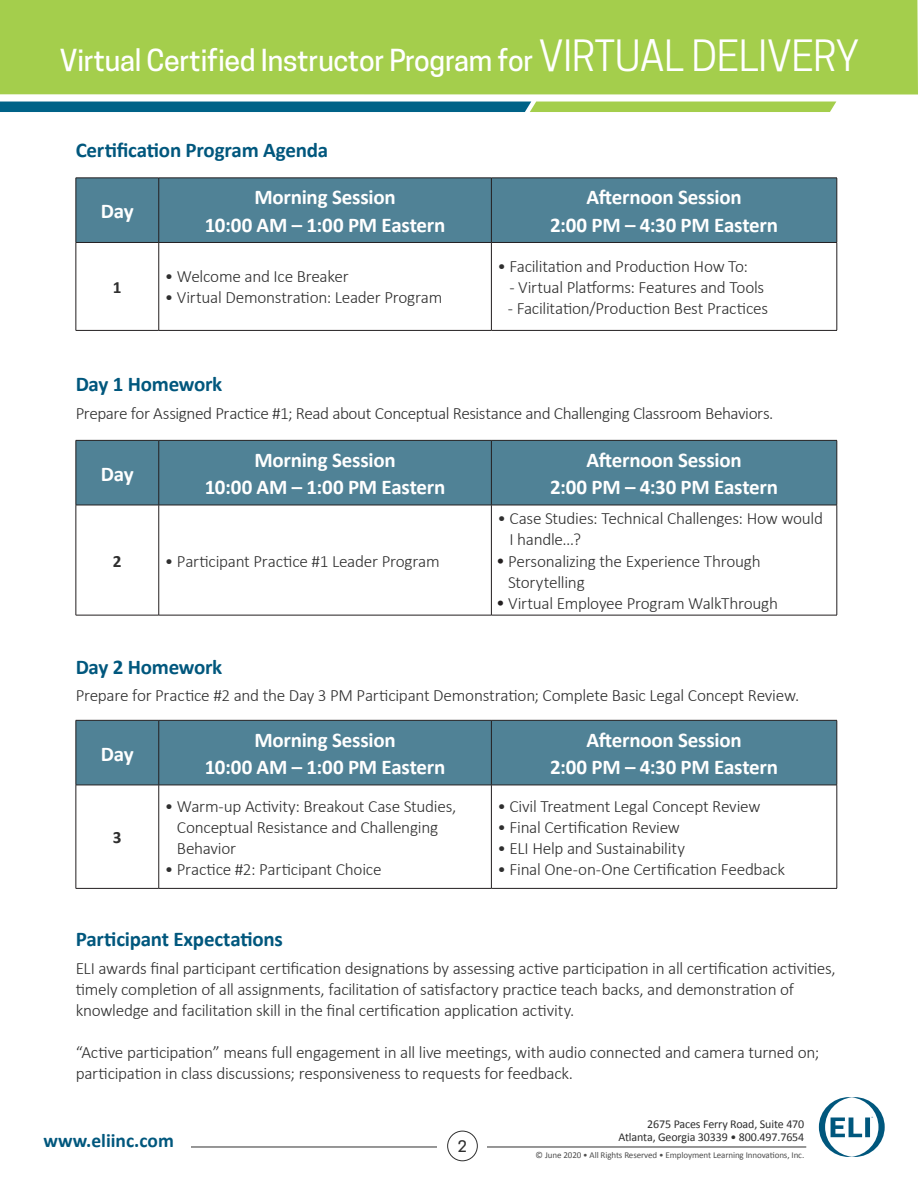
<style>
.page{position:relative;width:918px;height:1188px;background:#fff}
.page>*{position:absolute;margin:0;border:0;box-sizing:border-box;transform-origin:0 0}
.t1{font:500 28.5px "Cooper Hewitt";letter-spacing:-.01em;color:#fff}
.t2{font:700 21px "Calibri";letter-spacing:-.01em;color:#fff}
.t3{font:700 21px "Calibri";letter-spacing:-.01em;color:#00577d}
.t4{font:700 19.5px "Calibri";color:#00577d}
.t5{font:300 17.25px/21px "Calibri";letter-spacing:-.015em;color:#2f2f2f}
.t6{font:700 17.25px "Calibri";color:#2f2f2f}
.t7{font:500 15px "Cooper Hewitt";color:#2f2f2f}
.t8{font:12px "Calibri";letter-spacing:-.01em;color:#2f2f2f}
.t9{font:9px "Calibri";letter-spacing:-.01em;color:#4e4e4e}
.t10{font:3.3px "Calibri";color:#00577d}
.s1{font-weight:400;font-size:40.5px}
.s2{font-family:"Times";font-weight:400;font-size:18px;color:#231f20}
</style>
<div class="page">
<hr style="left:144px;top:1147px;width:662px;height:1px;background:#2f2f2f">
<svg style="left:819px;top:1097px;width:66px;height:60px"></svg>
<div style="left:44px;top:1133px;width:147px;height:27px;background:#fff"></div>
<div style="left:437px;top:1142px;width:50px;height:11px;background:#fff"></div>
<div style="left:447px;top:1131px;width:31px;height:30px;border:1px solid #2f2f2f;border-radius:50%"></div>
<div style="left:0;top:0;width:918px;height:94px;background:#a4ce4c"></div>
<div style="left:77px;top:179px;width:760px;height:63px;background:#508296"></div>
<hr style="left:76px;top:243px;width:1px;height:87px;background:#231f20">
<hr style="left:159px;top:243px;width:1px;height:87px;background:#231f20">
<hr style="left:491px;top:243px;width:1px;height:87px;background:#231f20">
<hr style="left:837px;top:243px;width:1px;height:87px;background:#231f20">
<hr style="left:76px;top:330px;width:83px;height:1px;background:#231f20">
<hr style="left:159px;top:330px;width:332px;height:1px;background:#231f20">
<hr style="left:491px;top:330px;width:346px;height:1px;background:#231f20">
<hr style="left:76px;top:178px;width:83px;height:1px;background:#231f20">
<hr style="left:76px;top:178px;width:1px;height:64px;background:#231f20">
<hr style="left:159px;top:178px;width:332px;height:1px;background:#231f20">
<hr style="left:159px;top:178px;width:1px;height:64px;background:#231f20">
<hr style="left:491px;top:178px;width:346px;height:1px;background:#231f20">
<hr style="left:491px;top:178px;width:1px;height:64px;background:#231f20">
<hr style="left:837px;top:178px;width:1px;height:64px;background:#231f20">
<hr style="left:76px;top:242px;width:83px;height:1px;background:#231f20">
<hr style="left:159px;top:242px;width:332px;height:1px;background:#231f20">
<hr style="left:491px;top:242px;width:346px;height:1px;background:#231f20">
<div style="left:77px;top:721px;width:760px;height:64px;background:#508296"></div>
<hr style="left:76px;top:785px;width:1px;height:103px;background:#231f20">
<hr style="left:159px;top:785px;width:1px;height:103px;background:#231f20">
<hr style="left:491px;top:785px;width:1px;height:103px;background:#231f20">
<hr style="left:837px;top:785px;width:1px;height:103px;background:#231f20">
<hr style="left:76px;top:888px;width:83px;height:1px;background:#231f20">
<hr style="left:159px;top:888px;width:332px;height:1px;background:#231f20">
<hr style="left:491px;top:888px;width:346px;height:1px;background:#231f20">
<hr style="left:76px;top:720px;width:83px;height:1px;background:#231f20">
<hr style="left:76px;top:721px;width:1px;height:64px;background:#231f20">
<hr style="left:159px;top:720px;width:332px;height:1px;background:#231f20">
<hr style="left:159px;top:721px;width:1px;height:64px;background:#231f20">
<hr style="left:491px;top:720px;width:346px;height:1px;background:#231f20">
<hr style="left:491px;top:721px;width:1px;height:64px;background:#231f20">
<hr style="left:837px;top:721px;width:1px;height:64px;background:#231f20">
<hr style="left:76px;top:785px;width:83px;height:1px;background:#231f20">
<hr style="left:159px;top:785px;width:332px;height:1px;background:#231f20">
<hr style="left:491px;top:785px;width:346px;height:1px;background:#231f20">
<div style="left:77px;top:441px;width:760px;height:64px;background:#508296"></div>
<hr style="left:76px;top:505px;width:1px;height:110px;background:#231f20">
<hr style="left:159px;top:505px;width:1px;height:110px;background:#231f20">
<hr style="left:491px;top:505px;width:1px;height:110px;background:#231f20">
<hr style="left:837px;top:505px;width:1px;height:110px;background:#231f20">
<hr style="left:76px;top:615px;width:83px;height:1px;background:#231f20">
<hr style="left:159px;top:615px;width:332px;height:1px;background:#231f20">
<hr style="left:491px;top:615px;width:346px;height:1px;background:#231f20">
<hr style="left:76px;top:440px;width:83px;height:1px;background:#231f20">
<hr style="left:76px;top:441px;width:1px;height:64px;background:#231f20">
<hr style="left:159px;top:440px;width:332px;height:1px;background:#231f20">
<hr style="left:159px;top:441px;width:1px;height:64px;background:#231f20">
<hr style="left:491px;top:440px;width:346px;height:1px;background:#231f20">
<hr style="left:491px;top:441px;width:1px;height:64px;background:#231f20">
<hr style="left:837px;top:441px;width:1px;height:64px;background:#231f20">
<hr style="left:76px;top:505px;width:83px;height:1px;background:#231f20">
<hr style="left:159px;top:505px;width:332px;height:1px;background:#231f20">
<hr style="left:491px;top:505px;width:346px;height:1px;background:#231f20">
<svg style="left:0;top:102px;width:836px;height:10px;background:#3d8a72"></svg>
<p class="t1" style="left:60px;top:44px;width:801px">Virtual Certified Instructor Program for <span class="s1">VIRTUAL DELIVERY</span></p>
<p class="t3" style="left:76px;top:137px;width:254px">Certification Program Agenda</p>
<p class="t2" style="left:101px;top:198px;width:34px">Day</p>
<p class="t6" style="left:113px;top:276px;width:10px">1</p>
<p class="t2" style="left:254px;top:184px;width:143px">Morning Session</p>
<p class="t2" style="left:205px;top:212px;width:242px">10:00 AM – 1:00 PM Eastern</p>
<p class="t5" style="left:165px;top:266px;width:185px">• Welcome and Ice Breaker</p>
<p class="t5" style="left:165px;top:287px;width:279px">• Virtual Demonstration: Leader Program</p>
<p class="t2" style="left:587px;top:184px;width:157px">Afternoon Session</p>
<p class="t2" style="left:550px;top:212px;width:229px">2:00 PM – 4:30 PM Eastern</p>
<p class="t5" style="left:497px;top:256px;width:252px">• Facilitation and Production How To:</p>
<p class="t5" style="left:509px;top:277px;width:256px">- Virtual Platforms: Features and Tools</p>
<p class="t5" style="left:508px;top:298px;width:262px">- Facilitation/Production Best Practices</p>
<p class="t3" style="left:76px;top:371px;width:148px">Day 1 Homework</p>
<p class="t5" style="left:76px;top:403px;width:699px">Prepare for Assigned Practice #1; Read about Conceptual Resistance and Challenging Classroom Behaviors.</p>
<p class="t2" style="left:101px;top:461px;width:34px">Day</p>
<p class="t2" style="left:254px;top:447px;width:143px">Morning Session</p>
<p class="t2" style="left:205px;top:474px;width:242px">10:00 AM – 1:00 PM Eastern</p>
<p class="t6" style="left:113px;top:550px;width:10px">2</p>
<p class="t5" style="left:165px;top:550px;width:276px">• Participant Practice #1 Leader Program</p>
<p class="t2" style="left:587px;top:447px;width:157px">Afternoon Session</p>
<p class="t2" style="left:550px;top:474px;width:229px">2:00 PM – 4:30 PM Eastern</p>
<p class="t5" style="left:510px;top:508px;width:315px;text-indent:-12px">• Case Studies: Technical Challenges: How would<br>I handle…?</p>
<p class="t5" style="left:508px;top:550px;width:254px;text-indent:-11px"><span class="s2">•</span> Personalizing the Experience Through<br>Storytelling</p>
<p class="t5" style="left:497px;top:593px;width:282px"><span class="s2">•</span> Virtual Employee Program WalkThrough</p>
<p class="t3" style="left:76px;top:654px;width:148px">Day 2 Homework</p>
<p class="t5" style="left:76px;top:685px;width:725px">Prepare for Practice #2 and the Day 3 PM Participant Demonstration; Complete Basic Legal Concept Review.</p>
<p class="t2" style="left:101px;top:741px;width:34px">Day</p>
<p class="t6" style="left:113px;top:827px;width:10px">3</p>
<p class="t2" style="left:254px;top:727px;width:143px">Morning Session</p>
<p class="t2" style="left:205px;top:754px;width:242px">10:00 AM – 1:00 PM Eastern</p>
<p class="t5" style="left:177px;top:795px;width:281px;text-indent:-12px">• Warm-up Activity: Breakout Case Studies,<br>Conceptual Resistance and Challenging<br>Behavior</p>
<p class="t5" style="left:165px;top:858px;width:218px">• Practice #2: Participant Choice</p>
<p class="t2" style="left:587px;top:727px;width:157px">Afternoon Session</p>
<p class="t2" style="left:550px;top:754px;width:229px">2:00 PM – 4:30 PM Eastern</p>
<p class="t5" style="left:497px;top:795px;width:265px">• Civil Treatment Legal Concept Review</p>
<p class="t5" style="left:497px;top:816px;width:184px">• Final Certification Review</p>
<p class="t5" style="left:497px;top:837px;width:189px">• ELI Help and Sustainability</p>
<p class="t5" style="left:497px;top:858px;width:289px">• Final One-on-One Certification Feedback</p>
<p class="t3" style="left:76px;top:926px;width:209px">Participant Expectations</p>
<p class="t5" style="left:76px;top:958px;width:762px">ELI awards final participant certification designations by assessing active participation in all certification activities, timely completion of all assignments, facilitation of satisfactory practice teach backs, and demonstration of knowledge and facilitation skill in the final certification application activity.</p>
<p class="t5" style="left:76px;top:1042px;width:745px">“Active participation” means full engagement in all live meetings, with audio connected and camera turned on; participation in class discussions; responsiveness to requests for feedback.</p>
<p class="t4" style="left:44px;top:1129px;width:132px">www.eliinc.com</p>
<p class="t7" style="left:458px;top:1137px;width:10px">2</p>
<p class="t8" style="left:647px;top:1116px;width:159px">2675 Paces Ferry Road, Suite 470</p>
<p class="t8" style="left:619px;top:1130px;width:187px">Atlanta, Georgia 30339 • 800.497.7654</p>
<p class="t9" style="left:536px;top:1149px;width:270px">© June 2020 • All Rights Reserved • Employment Learning Innovations, Inc.</p>
<p class="t10" style="left:872px;top:1116px;width:3px">®</p>
</div>
